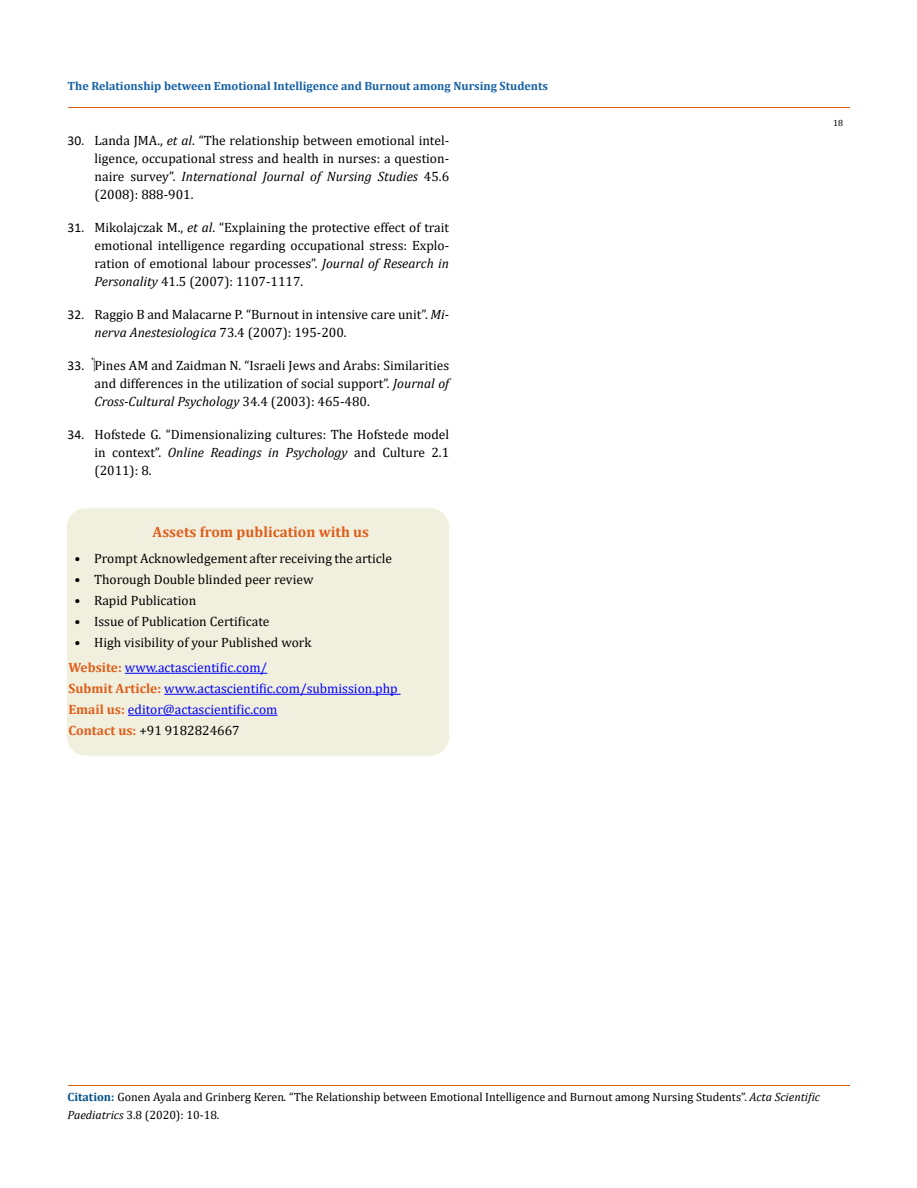
<style>
.page{position:relative;width:917px;height:1188px;background:#fff}
.page>*{position:absolute;margin:0;border:0;box-sizing:border-box;transform-origin:0 0}
.t1{font:700 15px "Cambria";color:#e05d1a}
.t2{font:13.5px/18px "Cambria";color:#000;text-align:justify}
.t3{font:13.5px/21px "Cambria";color:#00f}
.t4{font:12px/18px "Cambria";color:#000}
.t5{font:700 12px "Cambria";color:#1560a6}
.t6{font:9px "Cambria";color:#000}
.s1{font-family:"Calibri"}
.s2{font-style:italic}
.s3{font-weight:700;color:#e05d1a}
.s4{color:#000}
.s5{font-weight:700;color:#035089}
</style>
<div class="page">
<div style="left:68px;top:509px;width:380px;height:246px;background:#f1f0de;border-radius:18px"></div>
<div style="left:67px;top:508px;width:382px;height:248px;border:2px solid #f1f0de;border-radius:18px"></div>
<hr style="left:125px;top:673px;width:142px;height:1px;background:#00f">
<hr style="left:164px;top:694px;width:236px;height:1px;background:#00f">
<hr style="left:128px;top:715px;width:149px;height:1px;background:#00f">
<hr style="left:68px;top:108px;width:781px;height:1px;background:#e05d1a">
<hr style="left:68px;top:1085px;width:781px;height:1px;background:#e05d1a">
<p class="t5" style="left:68px;top:78px;width:482px">The Relationship between Emotional Intelligence and Burnout among Nursing Students</p>
<p class="t2" style="left:94px;top:132px;width:356px;text-indent:-27px"><span class="s1">30.</span> Landa JMA., <span class="s2">et al</span>. “The relationship between emotional intel&shy;ligence, occupational stress and health in nurses: a question&shy;naire survey”. <span class="s2">International Journal of Nursing Studies</span> 45.6 (2008): 888-901.</p>
<p class="t2" style="left:94px;top:219px;width:356px;text-indent:-27px"><span class="s1">31.</span> Mikolajczak M., <span class="s2">et al</span>. “Explaining the protective effect of trait emotional intelligence regarding occupational stress: Explo&shy;ration of emotional labour processes”. <span class="s2">Journal of Research in Personality</span> 41.5 (2007): 1107-1117.</p>
<p class="t2" style="left:94px;top:306px;width:356px;text-indent:-27px"><span class="s1">32.</span> Raggio B and Malacarne P. “Burnout in intensive care unit”. <span class="s2">Mi&shy;nerva Anestesiologica</span> 73.4 (2007): 195-200.</p>
<p class="t2" style="left:94px;top:357px;width:356px;text-indent:-27px"><span class="s1">33.</span> Pines AM and Zaidman N. “Israeli Jews and Arabs: Similarities and differences in the utilization of social support”. <span class="s2">Journal of Cross-Cultural Psychology</span> 34.4 (2003): 465-480.</p>
<p class="t2" style="left:94px;top:426px;width:356px;text-indent:-27px"><span class="s1">34.</span> Hofstede G. “Dimensionalizing cultures: The Hofstede model in context”. <span class="s2">Online Readings in Psychology</span> and Culture 2.1 (2011): 8.</p>
<p class="t1" style="left:153px;top:521px;width:218px">Assets from publication with us</p>
<p class="t2" style="left:75px;top:549px;width:319px">• Prompt Acknowledgement after receiving the article</p>
<p class="t2" style="left:75px;top:570px;width:240px">• Thorough Double blinded peer review</p>
<p class="t2" style="left:75px;top:591px;width:123px">• Rapid Publication</p>
<p class="t2" style="left:75px;top:612px;width:196px">• Issue of Publication Certificate</p>
<p class="t2" style="left:75px;top:633px;width:238px">• High visibility of your Published work</p>
<p class="t3" style="left:68px;top:657px;width:330px"><span class="s3">Website:</span> www.actascientific.com/<br><span class="s3">Submit Article:</span> www.actascientific.com/submission.php <span class="s3">Email us:</span> editor@actascientific.com<br><span class="s3">Contact us:</span> <span class="s4">+91 9182824667</span></p>
<p class="t6" style="left:833px;top:118px;width:11px">18</p>
<p class="t4" style="left:68px;top:1087px;width:754px"><span class="s5">Citation:</span> Gonen Ayala and Grinberg Keren<span class="s2">.</span> “The Relationship between Emotional Intelligence and Burnout among Nursing Students”. <span class="s2">Acta Scientific<br>Paediatrics</span> 3.8 (2020): 10-18.</p>
</div>
